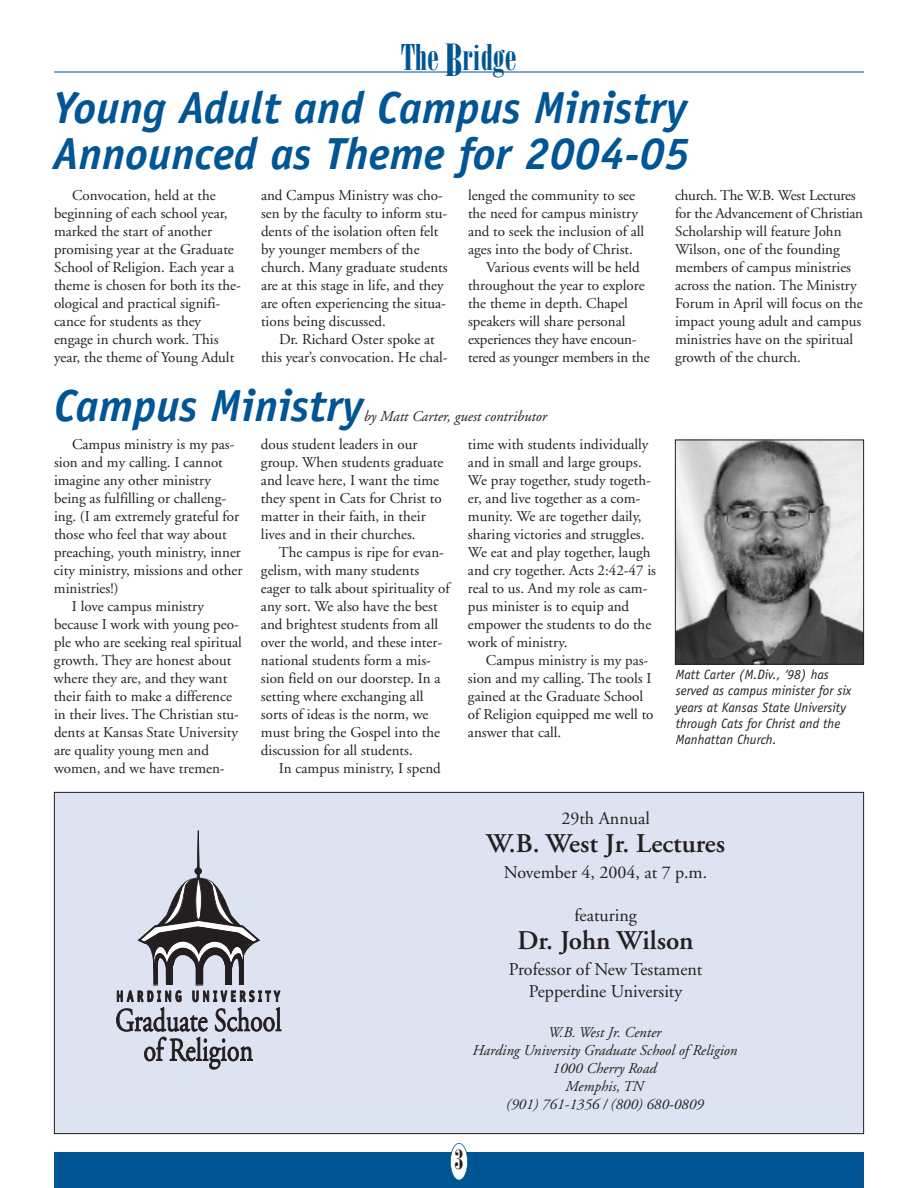
<style>
.page{position:relative;width:918px;height:1188px;background:#fff}
.page>*{position:absolute;margin:0;border:0;box-sizing:border-box;transform-origin:0 0}
.t1{font:italic 700 45px/46.5px "Officina Sans";color:#005595}
.t2{font:36px "Bodoni Poster Compressed";color:#005595}
.t3{font:600 27px "Adobe Garamond";color:#231f20}
.t4{font:27px "Bodoni Poster Compressed";color:#231f20}
.t5{font:18px/21.6px "Adobe Garamond";color:#231f20;text-align:center}
.t6{font:15px/18px "Adobe Garamond";color:#231f20}
.t7{font:italic 15px/18px "Adobe Garamond";color:#231f20;text-align:center}
.t8{font:italic 13.5px/16.2px "Officina Sans";color:#231f20}
.s1{font-size:45px}
</style>
<div class="page">
<div style="left:54px;top:792px;width:810px;height:342px;background:#dde3f0"></div>
<svg style="left:116px;top:830px;width:165px;height:240px"></svg>
<div style="left:239px;top:961px;width:5px;height:24px;background:#231f20"></div>
<div style="left:225px;top:965px;width:7px;height:20px;background:#231f20"></div>
<div style="left:54px;top:1152px;width:810px;height:36px;background:#005595"></div>
<div style="left:450px;top:1143px;width:18px;height:37px;background:#fff;border-radius:50%"></div>
<div style="left:450px;top:1143px;width:18px;height:37px;border:2px solid #005595;border-radius:50%"></div>
<hr style="left:54px;top:72px;width:810px;height:1px;background:#005595">
<img style="left:677px;top:442px;width:185px;height:221px">
<div style="left:675px;top:440px;width:189px;height:225px;border:1px solid #231f20"></div>
<h2 class="t2" style="left:401px;top:44px;width:117px">The <span class="s1">B</span>ridge</h2>
<h1 class="t1" style="left:53px;top:88px;width:638px">Young Adult and Campus Ministry<br>Announced as Theme for 2004-05</h1>
<p class="t6" style="left:54px;top:187px;width:189px;text-indent:18px">Convocation, held at the beginning of each school year, marked the start of another promising year at the Graduate<br>School of Religion. Each year a theme is chosen for both its the&shy;ological and practical signifi&shy;cance for students as they engage in church work. This year, the theme of Young Adult</p>
<p class="t6" style="left:261px;top:187px;width:188px">and Campus Ministry was cho&shy;sen by the faculty to inform stu&shy;dents of the isolation often felt by younger members of the church. Many graduate students are at this stage in life, and they are often experiencing the situa&shy;tions being discussed.</p>
<p class="t6" style="left:261px;top:331px;width:188px;text-align:center">Dr. Richard Oster spoke at<br>this year’s convocation. He chal-</p>
<p class="t6" style="left:468px;top:187px;width:169px">lenged the community to see</p>
<p class="t6" style="left:468px;top:205px;width:171px">the need for campus ministry</p>
<p class="t6" style="left:468px;top:223px;width:178px">and to seek the inclusion of all</p>
<p class="t6" style="left:468px;top:241px;width:166px">ages into the body of Christ.</p>
<p class="t6" style="left:486px;top:259px;width:155px">Various events will be held</p>
<p class="t6" style="left:468px;top:277px;width:178px">throughout the year to explore</p>
<p class="t6" style="left:468px;top:295px;width:161px">the theme in depth. Chapel</p>
<p class="t6" style="left:468px;top:313px;width:159px">speakers will share personal</p>
<p class="t6" style="left:468px;top:331px;width:170px">experiences they have encoun-</p>
<p class="t6" style="left:468px;top:349px;width:183px">tered as younger members in the</p>
<h1 class="t1" style="left:54px;top:386px;width:311px">Campus Ministry</h1>
<p class="t7" style="left:364px;top:409px;width:185px">by Matt Carter, guest contributor</p>
<p class="t6" style="left:72px;top:437px;width:164px">Campus ministry is my pas-</p>
<p class="t6" style="left:54px;top:455px;width:170px">sion and my calling. I cannot</p>
<p class="t6" style="left:54px;top:473px;width:158px">imagine any other ministry</p>
<p class="t6" style="left:54px;top:491px;width:174px">being as fulfilling or challeng-</p>
<p class="t6" style="left:54px;top:509px;width:187px">ing. (I am extremely grateful for</p>
<p class="t6" style="left:54px;top:527px;width:174px">those who feel that way about</p>
<p class="t6" style="left:54px;top:545px;width:188px">preaching, youth ministry, inner</p>
<p class="t6" style="left:54px;top:563px;width:190px">city ministry, missions and other</p>
<p class="t6" style="left:54px;top:581px;width:66px">ministries!)</p>
<p class="t6" style="left:72px;top:599px;width:134px">I love campus ministry</p>
<p class="t6" style="left:54px;top:617px;width:186px">because I work with young peo-</p>
<p class="t6" style="left:54px;top:635px;width:189px">ple who are seeking real spiritual</p>
<p class="t6" style="left:54px;top:653px;width:179px">growth. They are honest about</p>
<p class="t6" style="left:54px;top:671px;width:175px">where they are, and they want</p>
<p class="t6" style="left:54px;top:689px;width:180px">their faith to make a difference</p>
<p class="t6" style="left:54px;top:707px;width:187px">in their lives. The Christian stu-</p>
<p class="t6" style="left:54px;top:725px;width:186px">dents at Kansas State University</p>
<p class="t6" style="left:54px;top:743px;width:156px">are quality young men and</p>
<p class="t6" style="left:54px;top:761px;width:172px">women, and we have tremen-</p>
<p class="t6" style="left:261px;top:437px;width:184px">dous student leaders in our group. When students graduate and leave here, I want the time they spent in Cats for Christ to matter in their faith, in their lives and in their churches.</p>
<p class="t6" style="left:261px;top:545px;width:190px;text-indent:18px">The campus is ripe for evan&shy;gelism, with many students eager to talk about spirituality of any sort. We also have the best and brightest students from all over the world, and these inter&shy;national students form a mis&shy;sion field on our doorstep. In a setting where exchanging all sorts of ideas is the norm, we must bring the Gospel into the discussion for all students.</p>
<p class="t6" style="left:279px;top:761px;width:163px">In campus ministry, I spend</p>
<p class="t6" style="left:468px;top:437px;width:190px">time with students individually and in small and large groups.<br>We pray together, study togeth&shy;er, and live together as a com&shy;munity. We are together daily, sharing victories and struggles.<br>We eat and play together, laugh and cry together. Acts 2:42-47 is real to us. And my role as cam&shy;pus minister is to equip and empower the students to do the work of ministry.</p>
<p class="t6" style="left:468px;top:653px;width:187px;text-indent:18px">Campus ministry is my pas&shy;sion and my calling. The tools I gained at the Graduate School of Religion equipped me well to answer that call.</p>
<p class="t6" style="left:675px;top:187px;width:190px">church. The W.B. West Lectures for the Advancement of Christian<br>Scholarship will feature John<br>Wilson, one of the founding members of campus ministries across the nation. The Ministry<br>Forum in April will focus on the impact young adult and campus ministries have on the spiritual growth of the church.</p>
<p class="t8" style="left:676px;top:668px;width:177px">Matt Carter (M.Div., ‘98) has served as campus minister for six years at Kansas State University through Cats for Christ and the<br>Manhattan Church.</p>
<p class="t5" style="left:561px;top:809px;width:90px">29th Annual</p>
<h3 class="t3" style="left:486px;top:832px;width:241px">W.B. West Jr. Lectures</h3>
<p class="t5" style="left:504px;top:863px;width:205px">November 4, 2004, at 7 p.m.</p>
<p class="t5" style="left:574px;top:906px;width:64px">featuring</p>
<h3 class="t3" style="left:518px;top:930px;width:178px">Dr. John Wilson</h3>
<p class="t5" style="left:509px;top:960px;width:195px">Professor of New Testament<br>Pepperdine University</p>
<p class="t7" style="left:473px;top:1025px;width:266px">W.B. West Jr. Center<br>Harding University Graduate School of Religion<br>1000 Cherry Road<br>Memphis, TN<br>(901) 761-1356 / (800) 680-0809</p>
<h3 class="t4" style="left:455px;top:1149px;width:10px">3</h3>
</div>
